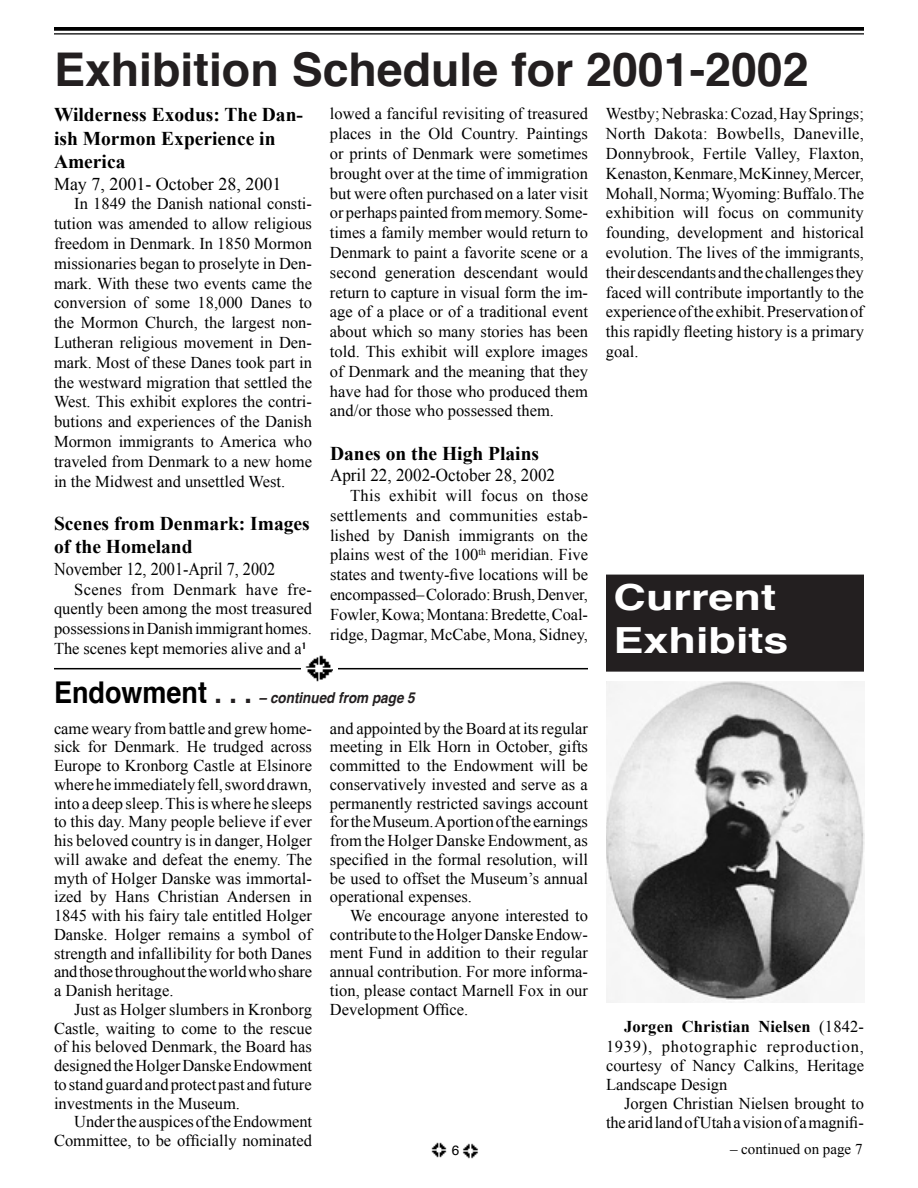
<style>
.page{position:relative;width:918px;height:1188px;background:#fff}
.page>*{position:absolute;margin:0;border:0;box-sizing:border-box;transform-origin:0 0}
.t1{font:700 46.5px "Helvetica";color:#231f20}
.t2{font:700 36px/43.2px "Helvetica";color:#fff;scale:1.25 1}
.t3{font:700 19.5px/23.4px "Times New Roman";color:#000}
.t4{font:18px "Times New Roman";color:#000;scale:.9 1}
.t5{font:18px "Times New Roman";color:#000;scale:.95 1}
.t6{font:18px "Times New Roman";color:#000}
.t7{font:16.5px/19.8px "Times New Roman";color:#000;text-align:justify}
.t8{font:italic 700 15px "Helvetica";color:#231f20;scale:.9 1}
.t9{font:15px "Times New Roman";color:#000}
.t10{font:13.5px "Helvetica";color:#000}
.s1{font-style:normal;font-size:30px;color:#000}
.s2{font-style:normal;font-size:30px}
.s3{font-weight:700}
</style>
<div class="page">
<svg style="left:54px;top:27px;width:810px;height:4px;background:#0f0f0f"></svg>
<hr style="left:54px;top:33px;width:810px;height:2px;background:#000">
<img style="left:462px;top:1143px;width:17px;height:16px">
<img style="left:431px;top:1142px;width:16px;height:16px">
<hr style="left:54px;top:668px;width:534px;height:1px;background:#000">
<div style="left:302px;top:649px;width:36px;height:38px;background:#fff"></div>
<img style="left:305px;top:655px;width:28px;height:27px">
<div style="left:607px;top:575px;width:256px;height:96px;background:#231f20"></div>
<div style="left:606px;top:575px;width:258px;height:97px;border:2px solid #231f20"></div>
<img style="left:606px;top:682px;width:258px;height:320px">
<h1 class="t1" style="left:54px;top:32px;width:756px">Exhibition Schedule for 2001-2002</h1>
<p class="t3" style="left:54px;top:102px;width:251px">Wilderness Exodus: The Dan&shy;ish Mormon Experience in<br>America</p>
<p class="t6" style="left:54px;top:171px;width:229px">May 7, 2001- October 28, 2001</p>
<p class="t7" style="left:54px;top:194px;width:260px;text-indent:20px">In 1849 the Danish national consti&shy;tution was amended to allow religious freedom in Denmark. In 1850 Mormon missionaries began to proselyte in Den&shy;mark. With these two events came the conversion of some 18,000 Danes to the Mormon Church, the largest non-Lutheran religious movement in Den&shy;mark. Most of these Danes took part in the westward migration that settled the West. This exhibit explores the contri&shy;butions and experiences of the Danish Mormon immigrants to America who traveled from Denmark to a new home in the Midwest and unsettled West.</p>
<p class="t3" style="left:54px;top:511px;width:257px">Scenes from Denmark: Images of the Homeland</p>
<p class="t4" style="left:54px;top:557px;width:247px">November 12, 2001-April 7, 2002</p>
<p class="t7" style="left:54px;top:579px;width:260px;text-indent:20px">Scenes from Denmark have fre&shy;quently been among the most treasured possessions in Danish immigrant homes.<br>The scenes kept memories alive and al-</p>
<p class="t7" style="left:330px;top:104px;width:260px">lowed a fanciful revisiting of treasured places in the Old Country. Paintings or prints of Denmark were sometimes brought over at the time of immigration but were often purchased on a later visit or perhaps painted from memory. Some&shy;times a family member would return to Denmark to paint a favorite scene or a second generation descendant would return to capture in visual form the im&shy;age of a place or of a traditional event about which so many stories has been told. This exhibit will explore images of Denmark and the meaning that they have had for those who produced them and/or those who possessed them.</p>
<p class="t3" style="left:330px;top:441px;width:211px">Danes on the High Plains</p>
<p class="t5" style="left:330px;top:463px;width:238px">April 22, 2002-October 28, 2002</p>
<p class="t7" style="left:330px;top:485px;width:260px;text-indent:20px">This exhibit will focus on those settlements and communities estab&shy;lished by Danish immigrants on the plains west of the 100<sup>th</sup> meridian. Five states and twenty-five locations will be encompassed– Colorado: Brush, Denver, Fowler, Kowa; Montana: Bredette, Coal&shy;ridge, Dagmar, McCabe, Mona, Sidney,</p>
<p class="t7" style="left:606px;top:104px;width:260px">Westby; Nebraska: Cozad, Hay Springs; North Dakota: Bowbells, Daneville, Donnybrook, Fertile Valley, Flaxton, Kenaston, Kenmare, McKinney, Mercer, Mohall, Norma; Wyoming: Buffalo. The exhibition will focus on community founding, development and historical evolution. The lives of the immigrants, their descendants and the challenges they faced will contribute importantly to the experience of the exhibit. Preservation of this rapidly fleeting history is a primary goal.</p>
<h2 class="t2" style="left:614px;top:576px;width:142px">Current<br>Exhibits</h2>
<p class="t8" style="left:54px;top:685px;width:402px"><span class="s1">Endowment</span> <span class="s2">. . .</span> – continued from page 5</p>
<p class="t7" style="left:54px;top:719px;width:260px;line-height:18.8px">came weary from battle and grew home&shy;sick for Denmark. He trudged across Europe to Kronborg Castle at Elsinore where he immediately fell, sword drawn, into a deep sleep. This is where he sleeps to this day. Many people believe if ever his beloved country is in danger, Holger will awake and defeat the enemy. The myth of Holger Danske was immortal&shy;ized by Hans Christian Andersen in 1845 with his fairy tale entitled Holger Danske. Holger remains a symbol of strength and infallibility for both Danes and those throughout the world who share a Danish heritage.</p>
<p class="t7" style="left:54px;top:1000px;width:260px;line-height:18.8px;text-indent:20px">Just as Holger slumbers in Kronborg Castle, waiting to come to the rescue of his beloved Denmark, the Board has designed the Holger Danske Endowment to stand guard and protect past and future investments in the Museum.</p>
<p class="t7" style="left:54px;top:1112px;width:260px;line-height:18.8px;text-align:right">Under the auspices of the Endowment<br>Committee, to be officially nominated</p>
<p class="t7" style="left:330px;top:718px;width:260px;line-height:18.8px">and appointed by the Board at its regular meeting in Elk Horn in October, gifts committed to the Endowment will be conservatively invested and serve as a permanently restricted savings account for the Museum. A portion of the earnings from the Holger Danske Endowment, as specified in the formal resolution, will be used to offset the Museum’s annual operational expenses.</p>
<p class="t7" style="left:330px;top:906px;width:260px;line-height:18.8px;text-indent:20px">We encourage anyone interested to contribute to the Holger Danske Endow&shy;ment Fund in addition to their regular annual contribution. For more informa&shy;tion, please contact Marnell Fox in our Development Office.</p>
<p class="t10" style="left:452px;top:1140px;width:9px">6</p>
<p class="t7" style="left:606px;top:1017px;width:260px;line-height:19.2px;text-indent:18px"><span class="s3">Jorgen Christian Nielsen</span> (1842- 1939), photographic reproduction, courtesy of Nancy Calkins, Heritage Landscape Design</p>
<p class="t7" style="left:606px;top:1094px;width:260px;line-height:19.2px;text-align:right">Jorgen Christian Nielsen brought to the arid land of Utah a vision of a magnifi-</p>
<p class="t9" style="left:730px;top:1139px;width:134px">– continued on page 7</p>
</div>
